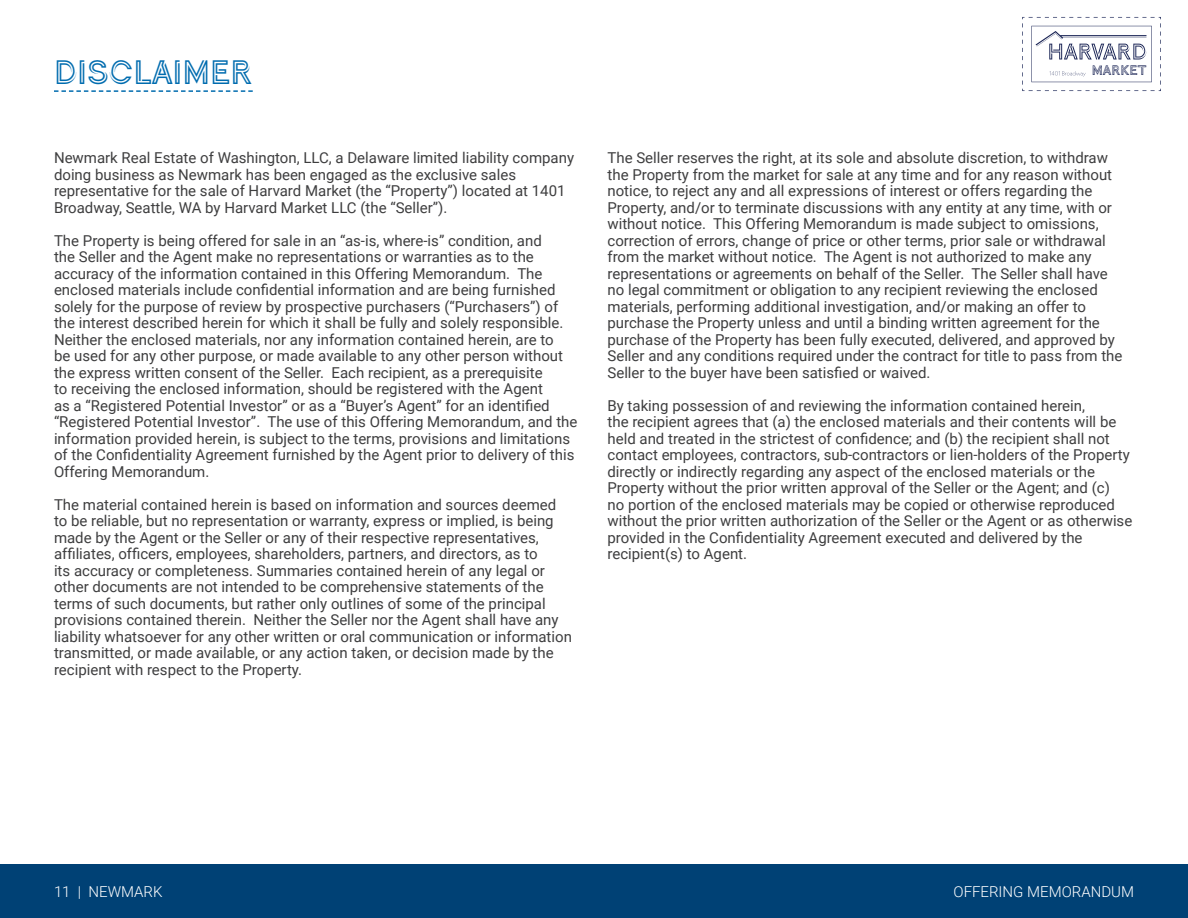
<style>
.page{position:relative;width:1188px;height:918px;background:#fff}
.page>*{position:absolute;margin:0;border:0;box-sizing:border-box;transform-origin:0 0}
.t1{font:36px "Continuo";color:#006caf}
.t2{font:15px/16.5px "Roboto";color:#3e3e3f}
.t3{font:300 15px "Roboto";color:#fff}
.t4{font:14.55px "Continuo";color:#1c2656}
</style>
<div class="page">
<svg style="left:1022px;top:17px;width:139px;height:74px"></svg>
<svg style="left:54px;top:90px;width:199px;height:2px"></svg>
<div style="left:0;top:864px;width:1188px;height:54px;background:#004175"></div>
<p class="t1" style="left:54px;top:54px;width:200px">DISCLAIMER</p>
<p class="t4" style="left:1092px;top:63px;width:56px">MARKET</p>
<p class="t2" style="left:54px;top:149px;width:522px">Newmark Real Estate of Washington, LLC, a Delaware limited liability company doing business as Newmark has been engaged as the exclusive sales representative for the sale of Harvard Market (the “Property”) located at 1401<br>Broadway, Seattle, WA by Harvard Market LLC (the “Seller”).</p>
<p class="t2" style="left:54px;top:231px;width:525px">The Property is being offered for sale in an “as-is, where-is” condition, and<br>the Seller and the Agent make no representations or warranties as to the accuracy of the information contained in this Offering Memorandum. The enclosed materials include confidential information and are being furnished solely for the purpose of review by prospective purchasers (“Purchasers”) of the interest described herein for which it shall be fully and solely responsible.<br>Neither the enclosed materials, nor any information contained herein, are to<br>be used for any other purpose, or made available to any other person without the express written consent of the Seller. Each recipient, as a prerequisite<br>to receiving the enclosed information, should be registered with the Agent<br>as a “Registered Potential Investor” or as a “Buyer’s Agent” for an identified “Registered Potential Investor”. The use of this Offering Memorandum, and the information provided herein, is subject to the terms, provisions and limitations of the Confidentiality Agreement furnished by the Agent prior to delivery of this Offering Memorandum.</p>
<p class="t2" style="left:54px;top:495px;width:520px">The material contained herein is based on information and sources deemed to be reliable, but no representation or warranty, express or implied, is being made by the Agent or the Seller or any of their respective representatives, affiliates, officers, employees, shareholders, partners, and directors, as to<br>its accuracy or completeness. Summaries contained herein of any legal or other documents are not intended to be comprehensive statements of the terms of such documents, but rather only outlines of some of the principal provisions contained therein. Neither the Seller nor the Agent shall have any liability whatsoever for any other written or oral communication or information transmitted, or made available, or any action taken, or decision made by the recipient with respect to the Property.</p>
<p class="t2" style="left:608px;top:149px;width:516px">The Seller reserves the right, at its sole and absolute discretion, to withdraw the Property from the market for sale at any time and for any reason without notice, to reject any and all expressions of interest or offers regarding the Property, and/or to terminate discussions with any entity at any time, with or without notice. This Offering Memorandum is made subject to omissions, correction of errors, change of price or other terms, prior sale or withdrawal from the market without notice. The Agent is not authorized to make any representations or agreements on behalf of the Seller. The Seller shall have no legal commitment or obligation to any recipient reviewing the enclosed materials, performing additional investigation, and/or making an offer to purchase the Property unless and until a binding written agreement for the purchase of the Property has been fully executed, delivered, and approved by Seller and any conditions required under the contract for title to pass from the Seller to the buyer have been satisfied or waived.</p>
<p class="t2" style="left:608px;top:396px;width:526px">By taking possession of and reviewing the information contained herein,<br>the recipient agrees that (a) the enclosed materials and their contents will be held and treated in the strictest of confidence; and (b) the recipient shall not contact employees, contractors, sub-contractors or lien-holders of the Property directly or indirectly regarding any aspect of the enclosed materials or the Property without the prior written approval of the Seller or the Agent; and (c)<br>no portion of the enclosed materials may be copied or otherwise reproduced without the prior written authorization of the Seller or the Agent or as otherwise provided in the Confidentiality Agreement executed and delivered by the recipient(s) to Agent.</p>
<p class="t3" style="left:54px;top:881px;width:110px">11 | NEWMARK</p>
<p class="t3" style="left:954px;top:881px;width:182px">OFFERING MEMORANDUM</p>
</div>
